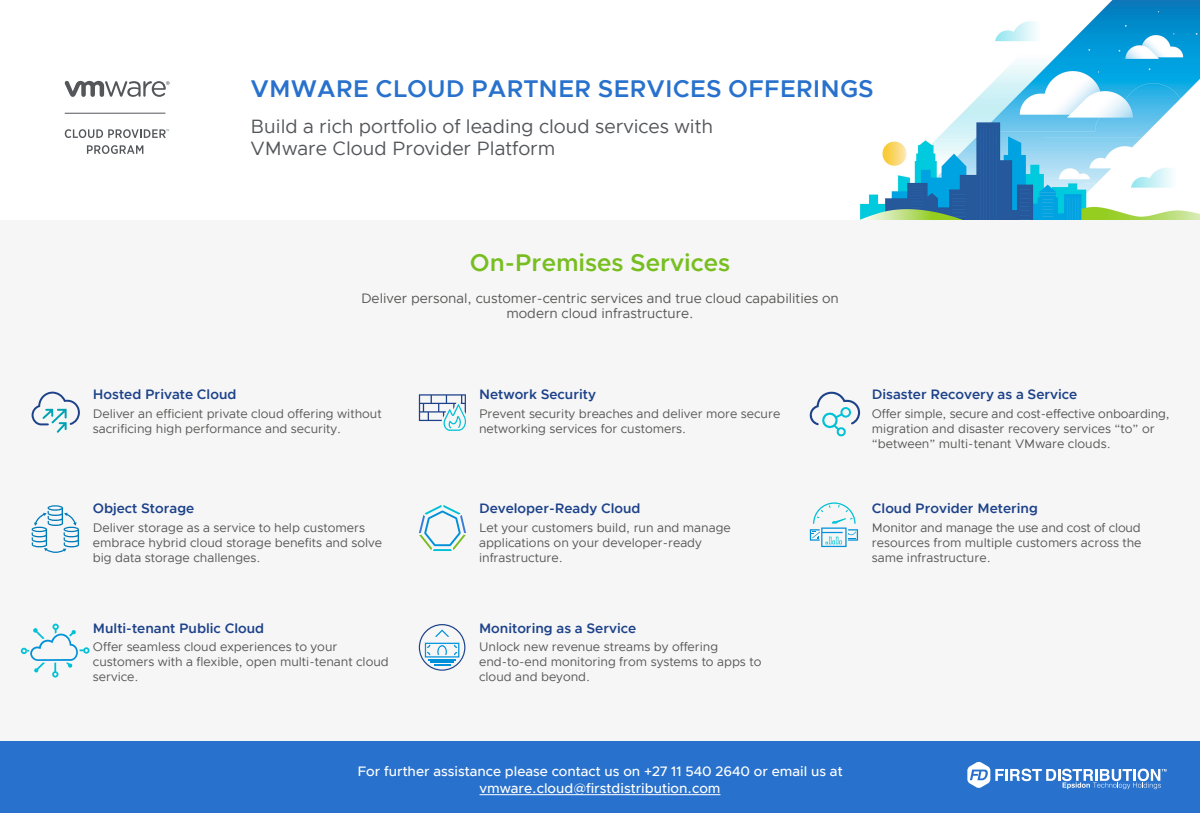
<style>
.page{position:relative;width:1200px;height:813px;background:#fff}
.page>*{position:absolute;margin:0;border:0;box-sizing:border-box;transform-origin:0 0}
.t1{font:600 24.31px "Metropolis";color:#2871cc}
.t2{font:600 24.31px "Metropolis";color:#78be20}
.t3{font:19.38px/21.9px "Metropolis";color:#54565a}
.t4{font:600 13.75px "Metropolis";color:#1d428a}
.t5{font:500 13.75px/16.9px "Metropolis";color:#fff;text-align:center}
.t6{font:13.75px/15px "Metropolis";color:#575756;text-align:center}
.t7{font:12.5px/15px "Metropolis";color:#575756}
</style>
<div class="page">
<img style="left:860px;top:0;width:340px;height:220px">
<div style="left:0;top:221px;width:1200px;height:592px;background:#f6f6f6"></div>
<svg style="left:64px;top:81px;width:106px;height:16px"></svg>
<svg style="left:87px;top:145px;width:56px;height:9px"></svg>
<hr style="left:65px;top:113px;width:100px;height:1px;background:#54565a">
<svg style="left:65px;top:129px;width:104px;height:9px"></svg>
<svg style="left:32px;top:391px;width:48px;height:42px"></svg>
<svg style="left:419px;top:394px;width:47px;height:37px"></svg>
<svg style="left:809px;top:391px;width:51px;height:46px"></svg>
<svg style="left:32px;top:505px;width:47px;height:48px"></svg>
<svg style="left:419px;top:505px;width:47px;height:46px"></svg>
<svg style="left:810px;top:502px;width:48px;height:45px"></svg>
<svg style="left:21px;top:623px;width:69px;height:55px"></svg>
<svg style="left:419px;top:624px;width:46px;height:46px"></svg>
<div style="left:0;top:741px;width:1200px;height:72px;background:#2871cc"></div>
<hr style="left:479px;top:794px;width:242px;height:1px;background:#fff">
<svg style="left:967px;top:762px;width:199px;height:27px"></svg>
<h1 class="t1" style="left:251px;top:73px;width:625px">VMWARE CLOUD PARTNER SERVICES OFFERINGS</h1>
<h2 class="t3" style="left:251px;top:115px;width:464px">Build a rich portfolio of leading cloud services with<br>VMware Cloud Provider Platform</h2>
<h1 class="t2" style="left:470px;top:247px;width:262px">On-Premises Services</h1>
<p class="t6" style="left:361px;top:291px;width:479px">Deliver personal, customer-centric services and true cloud capabilities on modern cloud infrastructure.</p>
<p class="t4" style="left:93px;top:385px;width:145px">Hosted Private Cloud</p>
<p class="t7" style="left:93px;top:406px;width:290px">Deliver an efficient private cloud offering without sacrificing high performance and security.</p>
<p class="t4" style="left:93px;top:500px;width:103px">Object Storage</p>
<p class="t7" style="left:93px;top:520px;width:291px">Deliver storage as a service to help customers embrace hybrid cloud storage benefits and solve big data storage challenges.</p>
<p class="t4" style="left:93px;top:619px;width:173px">Multi-tenant Public Cloud</p>
<p class="t7" style="left:93px;top:639px;width:297px">Offer seamless cloud experiences to your customers with a flexible, open multi-tenant cloud service.</p>
<p class="t4" style="left:479px;top:385px;width:118px">Network Security</p>
<p class="t7" style="left:479px;top:406px;width:303px">Prevent security breaches and deliver more secure networking services for customers.</p>
<p class="t4" style="left:479px;top:500px;width:163px">Developer-Ready Cloud</p>
<p class="t7" style="left:479px;top:520px;width:253px">Let your customers build, run and manage applications on your developer-ready infrastructure.</p>
<p class="t4" style="left:479px;top:619px;width:159px">Monitoring as a Service</p>
<p class="t7" style="left:479px;top:639px;width:284px">Unlock new revenue streams by offering end-to-end monitoring from systems to apps to cloud and beyond.</p>
<p class="t4" style="left:872px;top:385px;width:207px">Disaster Recovery as a Service</p>
<p class="t7" style="left:872px;top:406px;width:299px">Offer simple, secure and cost-effective onboarding, migration and disaster recovery services “to” or “between” multi-tenant VMware clouds.</p>
<p class="t4" style="left:872px;top:500px;width:168px">Cloud Provider Metering</p>
<p class="t7" style="left:872px;top:520px;width:271px;text-align:justify">Monitor and manage the use and cost of cloud resources from multiple customers across the same infrastructure.</p>
<p class="t5" style="left:357px;top:763px;width:487px">For further assistance please contact us on +27 11 540 2640 or email us at vmware.cloud@firstdistribution.com</p>
</div>
